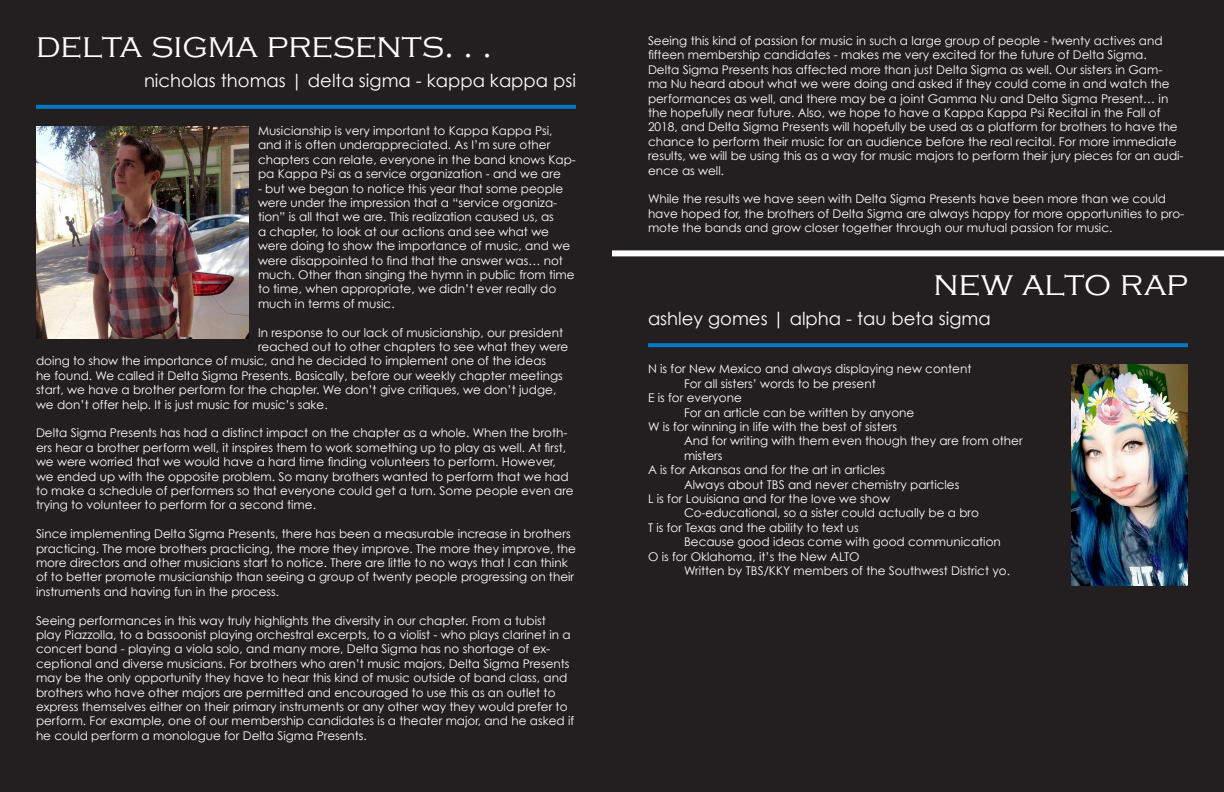
<style>
.page{position:relative;width:1224px;height:792px;background:#fff}
.page>*{position:absolute;margin:0;border:0;box-sizing:border-box;transform-origin:0 0}
.t1{font:300 36px "Copperplate Gothic";color:#fff}
.t2{font:18px "Century Gothic";color:#fff}
.t3{font:12px/14.4px "Century Gothic";color:#fff}
</style>
<div class="page">
<div style="left:612px;top:0;width:612px;height:792px;background:#231f20"></div>
<div style="left:0;top:0;width:612px;height:792px;background:#231f20"></div>
<svg style="left:36px;top:105px;width:540px;height:4px;background:#0174b9"></svg>
<svg style="left:648px;top:343px;width:540px;height:4px;background:#0174ba"></svg>
<img style="left:1072px;top:364px;width:116px;height:222px">
<div style="left:612px;top:250px;width:612px;height:6px;background:#fff"></div>
<img style="left:36px;top:126px;width:212px;height:212px">
<p class="t1" style="left:36px;top:25px;width:458px">delta sigma presents. . .</p>
<p class="t2" style="left:144px;top:69px;width:433px">nicholas thomas | delta sigma - kappa kappa psi</p>
<p class="t3" style="left:258px;top:123px;width:319px">Musicianship is very important to Kappa Kappa Psi, and it is often underappreciated. As I’m sure other chapters can relate, everyone in the band knows Kap&shy;pa Kappa Psi as a service organization - and we are</p>
<p class="t3" style="left:258px;top:181px;width:318px">- but we began to notice this year that some people were under the impression that a “service organiza&shy;tion” is all that we are. This realization caused us, as<br>a chapter, to look at our actions and see what we were doing to show the importance of music, and we were disappointed to find that the answer was… not much. Other than singing the hymn in public from time to time, when appropriate, we didn’t ever really do much in terms of music.</p>
<p class="t3" style="left:258px;top:325px;width:307px">In response to our lack of musicianship, our president</p>
<p class="t3" style="left:258px;top:339px;width:312px">reached out to other chapters to see what they were</p>
<p class="t3" style="left:36px;top:354px;width:512px">doing to show the importance of music, and he decided to implement one of the ideas</p>
<p class="t3" style="left:36px;top:368px;width:528px">he found. We called it Delta Sigma Presents. Basically, before our weekly chapter meetings</p>
<p class="t3" style="left:36px;top:382px;width:522px">start, we have a brother perform for the chapter. We don’t give critiques, we don’t judge,</p>
<p class="t3" style="left:36px;top:397px;width:293px">we don’t offer help. It is just music for music’s sake.</p>
<p class="t3" style="left:36px;top:426px;width:539px">Delta Sigma Presents has had a distinct impact on the chapter as a whole. When the broth&shy;ers hear a brother perform well, it inspires them to work something up to play as well. At first, we were worried that we would have a hard time finding volunteers to perform. However, we ended up with the opposite problem. So many brothers wanted to perform that we had to make a schedule of performers so that everyone could get a turn. Some people even are trying to volunteer to perform for a second time.</p>
<p class="t3" style="left:36px;top:526px;width:542px">Since implementing Delta Sigma Presents, there has been a measurable increase in brothers practicing. The more brothers practicing, the more they improve. The more they improve, the more directors and other musicians start to notice. There are little to no ways that I can think of to better promote musicianship than seeing a group of twenty people progressing on their instruments and having fun in the process.</p>
<p class="t3" style="left:36px;top:613px;width:540px">Seeing performances in this way truly highlights the diversity in our chapter. From a tubist<br>play Piazzolla, to a bassoonist playing orchestral excerpts, to a violist - who plays clarinet in a concert band - playing a viola solo, and many more, Delta Sigma has no shortage of ex&shy;ceptional and diverse musicians. For brothers who aren’t music majors, Delta Sigma Presents may be the only opportunity they have to hear this kind of music outside of band class, and brothers who have other majors are permitted and encouraged to use this as an outlet to express themselves either on their primary instruments or any other way they would prefer to perform. For example, one of our membership candidates is a theater major, and he asked if he could perform a monologue for Delta Sigma Presents.</p>
<p class="t3" style="left:648px;top:33px;width:537px">Seeing this kind of passion for music in such a large group of people - twenty actives and fifteen membership candidates - makes me very excited for the future of Delta Sigma.<br>Delta Sigma Presents has affected more than just Delta Sigma as well. Our sisters in Gam&shy;ma Nu heard about what we were doing and asked if they could come in and watch the performances as well, and there may be a joint Gamma Nu and Delta Sigma Present… in the hopefully near future. Also, we hope to have a Kappa Kappa Psi Recital in the Fall of 2018, and Delta Sigma Presents will hopefully be used as a platform for brothers to have the chance to perform their music for an audience before the real recital. For more immediate results, we will be using this as a way for music majors to perform their jury pieces for an audi&shy;ence as well.</p>
<p class="t3" style="left:648px;top:192px;width:538px">While the results we have seen with Delta Sigma Presents have been more than we could have hoped for, the brothers of Delta Sigma are always happy for more opportunities to pro&shy;mote the bands and grow closer together through our mutual passion for music.</p>
<p class="t1" style="left:934px;top:264px;width:256px">new alto rap</p>
<p class="t2" style="left:648px;top:308px;width:344px">ashley gomes | alpha - tau beta sigma</p>
<p class="t3" style="left:648px;top:362px;width:325px">N is for New Mexico and always displaying new content</p>
<p class="t3" style="left:684px;top:376px;width:193px">For all sisters’ words to be present</p>
<p class="t3" style="left:648px;top:390px;width:95px">E is for everyone</p>
<p class="t3" style="left:684px;top:405px;width:232px">For an article can be written by anyone</p>
<p class="t3" style="left:648px;top:419px;width:251px">W is for winning in life with the best of sisters</p>
<p class="t3" style="left:684px;top:434px;width:340px">And for writing with them even though they are from other misters</p>
<p class="t3" style="left:648px;top:462px;width:239px">A is for Arkansas and for the art in articles</p>
<p class="t3" style="left:684px;top:477px;width:277px">Always about TBS and never chemistry particles</p>
<p class="t3" style="left:648px;top:491px;width:244px">L is for Louisiana and for the love we show</p>
<p class="t3" style="left:684px;top:506px;width:297px">Co-educational, so a sister could actually be a bro</p>
<p class="t3" style="left:648px;top:520px;width:212px">T is for Texas and the ability to text us</p>
<p class="t3" style="left:684px;top:534px;width:318px">Because good ideas come with good communication</p>
<p class="t3" style="left:648px;top:549px;width:213px">O is for Oklahoma, it’s the New ALTO</p>
<p class="t3" style="left:684px;top:563px;width:328px">Written by TBS/KKY members of the Southwest District yo.</p>
</div>
